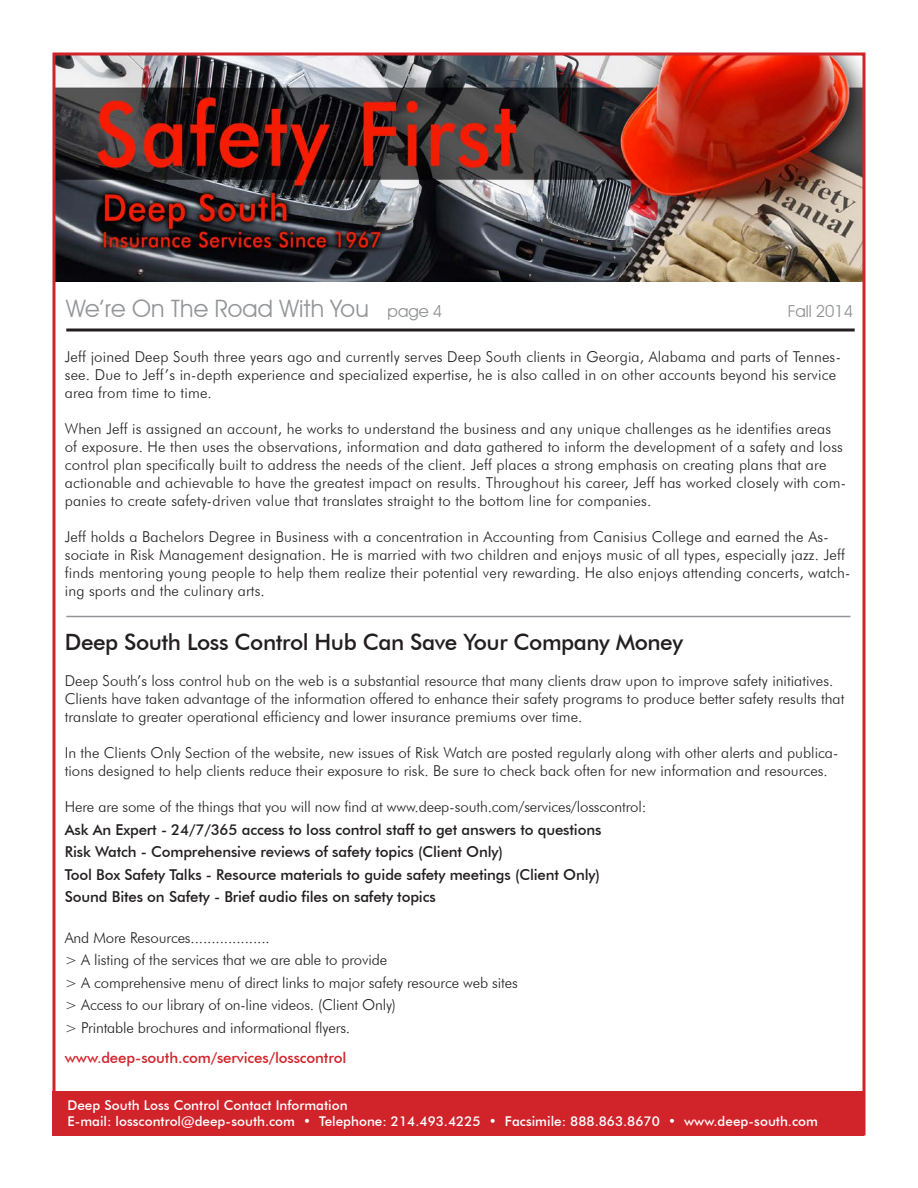
<style>
.page{position:relative;width:918px;height:1188px;background:#fff}
.page>*{position:absolute;margin:0;border:0;box-sizing:border-box;transform-origin:0 0}
.t1{font:24px "Avant Garde IT Cby BT";letter-spacing:.01em;color:#939598}
.t2{font:500 22.5px "Futura BT";letter-spacing:-.02em;color:#231f20}
.t3{font:16.5px "Avant Garde IT Cby BT";color:#8f9194}
.t4{font:300 15px/18px "Futura BT";letter-spacing:.01em;color:#231f20}
.t5{font:300 15px "Futura BT";letter-spacing:-.01em;color:#231f20}
.t6{font:500 15px "Futura BT";letter-spacing:-.01em;color:#231f20}
.t7{font:500 15px "Futura BT";letter-spacing:-.01em;color:#d1232a}
.t8{font:500 13.5px "Futura BT";color:#fff}
.s1{font-size:16.5px;color:#8f9194}
</style>
<div class="page">
<img style="left:56px;top:56px;width:806px;height:226px">
<div style="left:52px;top:1091px;width:812px;height:45px;background:#d1232a"></div>
<svg style="left:66px;top:328px;width:789px;height:4px;background:#595657"></svg>
<hr style="left:66px;top:616px;width:784px;height:1px;background:#939598">
<p class="t1" style="left:66px;top:294px;width:377px">We’re On The Road With You <span class="s1">page 4</span></p>
<p class="t3" style="left:788px;top:301px;width:67px">Fall 2014</p>
<p class="t4" style="left:65px;top:348px;width:778px">Jeff joined Deep South three years ago and currently serves Deep South clients in Georgia, Alabama and parts of Tennes&shy;see. Due to Jeff’s in-depth experience and specialized expertise, he is also called in on other accounts beyond his service area from time to time.</p>
<p class="t4" style="left:65px;top:420px;width:783px">When Jeff is assigned an account, he works to understand the business and any unique challenges as he identifies areas of exposure. He then uses the observations, information and data gathered to inform the development of a safety and loss control plan specifically built to address the needs of the client. Jeff places a strong emphasis on creating plans that are actionable and achievable to have the greatest impact on results. Throughout his career, Jeff has worked closely with com&shy;panies to create safety-driven value that translates straight to the bottom line for companies.</p>
<p class="t4" style="left:65px;top:528px;width:787px">Jeff holds a Bachelors Degree in Business with a concentration in Accounting from Canisius College and earned the As&shy;sociate in Risk Management designation. He is married with two children and enjoys music of all types, especially jazz. Jeff finds mentoring young people to help them realize their potential very rewarding. He also enjoys attending concerts, watch&shy;ing sports and the culinary arts.</p>
<p class="t2" style="left:65px;top:629px;width:620px">Deep South Loss Control Hub Can Save Your Company Money</p>
<p class="t4" style="left:65px;top:672px;width:781px">Deep South’s loss control hub on the web is a substantial resource that many clients draw upon to improve safety initiatives.<br>Clients have taken advantage of the information offered to enhance their safety programs to produce better safety results that translate to greater operational efficiency and lower insurance premiums over time.</p>
<p class="t4" style="left:65px;top:744px;width:775px">In the Clients Only Section of the website, new issues of Risk Watch are posted regularly along with other alerts and publica&shy;tions designed to help clients reduce their exposure to risk. Be sure to check back often for new information and resources.</p>
<p class="t5" style="left:65px;top:798px;width:583px">Here are some of the things that you will now find at www.deep-south.com/services/losscontrol:</p>
<p class="t6" style="left:65px;top:820px;width:538px">Ask An Expert - 24/7/365 access to loss control staff to get answers to questions</p>
<p class="t6" style="left:65px;top:843px;width:440px">Risk Watch - Comprehensive reviews of safety topics (Client Only)</p>
<p class="t6" style="left:65px;top:865px;width:537px">Tool Box Safety Talks - Resource materials to guide safety meetings (Client Only)</p>
<p class="t6" style="left:65px;top:888px;width:372px">Sound Bites on Safety - Brief audio files on safety topics</p>
<p class="t5" style="left:65px;top:928px;width:207px">And More Resources...................</p>
<p class="t5" style="left:65px;top:951px;width:324px">&gt; A listing of the services that we are able to provide</p>
<p class="t5" style="left:65px;top:973px;width:454px">&gt; A comprehensive menu of direct links to major safety resource web sites</p>
<p class="t5" style="left:65px;top:996px;width:333px">&gt; Access to our library of on-line videos. (Client Only)</p>
<p class="t5" style="left:65px;top:1018px;width:287px">&gt; Printable brochures and informational flyers.</p>
<p class="t7" style="left:65px;top:1048px;width:283px">www.deep-south.com/services/losscontrol</p>
<p class="t8" style="left:68px;top:1097px;width:282px">Deep South Loss Control Contact Information</p>
<p class="t8" style="left:68px;top:1113px;width:752px">E-mail: losscontrol@deep-south.com • Telephone: 214.493.4225 • Facsimile: 888.863.8670 • www.deep-south.com</p>
</div>
